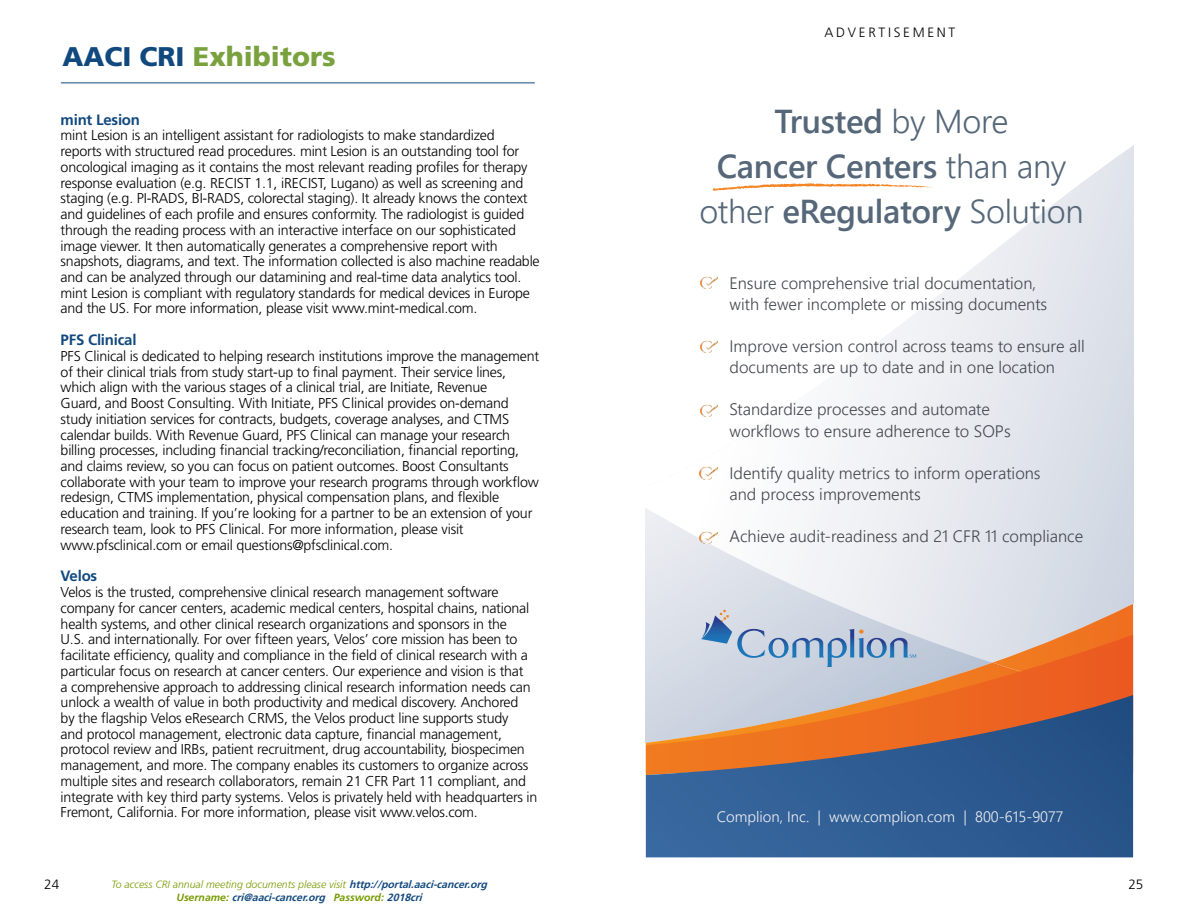
<style>
.page{position:relative;width:1188px;height:918px;background:#fff}
.page>*{position:absolute;margin:0;border:0;box-sizing:border-box;transform-origin:0 0}
.t1{font:600 33.15px/45.2px "Segoe UI";letter-spacing:-.01em;color:#556778;text-align:center}
.t2{font:900 27px "Frutiger";color:#79a23f}
.t3{font:300 16.5px/21px "Segoe UI";color:#44464e}
.t4{font:300 15px "Segoe UI";color:#f2f2f3}
.t5{font:700 15px "Frutiger LT Std";letter-spacing:-.015em;color:#11497e}
.t6{font:300 14.25px/15.8px "Frutiger";letter-spacing:-.015em;color:#000}
.t7{font:300 13.5px "Frutiger";letter-spacing:.2em;color:#000}
.t8{font:300 13.5px "Frutiger LT Std";color:#000}
.t9{font:italic 700 10.5px/12.6px "Frutiger LT Std";color:#11497e;text-align:center}
.s1{color:#11497e}
.s2{font-weight:300}
.s3{font-weight:300;color:#799a00}
.s4{font-family:"Frutiger";color:#799a00}
</style>
<div class="page">
<hr style="left:61px;top:82px;width:474px;height:1px;background:#11497e">
<svg style="left:646px;top:146px;width:487px;height:489px"></svg>
<svg style="left:993px;top:604px;width:140px;height:31px;background:#dcc2b6"></svg>
<svg style="left:646px;top:635px;width:487px;height:60px;background:#d9a893"></svg>
<svg style="left:646px;top:695px;width:487px;height:162px;background:#66697e"></svg>
<svg style="left:701px;top:610px;width:215px;height:57px;background:#b6c5d9"></svg>
<svg style="left:713px;top:183px;width:220px;height:8px"></svg>
<img style="left:700px;top:276px;width:17px;height:13px">
<img style="left:700px;top:340px;width:17px;height:13px">
<img style="left:700px;top:404px;width:17px;height:13px">
<img style="left:700px;top:467px;width:17px;height:12px">
<img style="left:700px;top:531px;width:17px;height:13px">
<h2 class="t2" style="left:62px;top:40px;width:275px"><span class="s1">AACI CRI</span> Exhibitors</h2>
<p class="t5" style="left:61px;top:111px;width:81px">mint Lesion</p>
<p class="t6" style="left:61px;top:127px;width:481px">mint Lesion is an intelligent assistant for radiologists to make standardized<br>reports with structured read procedures. mint Lesion is an outstanding tool for oncological imaging as it contains the most relevant reading profiles for therapy response evaluation (e.g. RECIST 1.1, iRECIST, Lugano) as well as screening and staging (e.g. PI-RADS, BI-RADS, colorectal staging). It already knows the context and guidelines of each profile and ensures conformity. The radiologist is guided through the reading process with an interactive interface on our sophisticated image viewer. It then automatically generates a comprehensive report with snapshots, diagrams, and text. The information collected is also machine readable and can be analyzed through our datamining and real-time data analytics tool. mint Lesion is compliant with regulatory standards for medical devices in Europe and the US. For more information, please visit www.mint-medical.com.</p>
<p class="t5" style="left:61px;top:331px;width:77px">PFS Clinical</p>
<p class="t6" style="left:61px;top:348px;width:480px">PFS Clinical is dedicated to helping research institutions improve the management of their clinical trials from study start-up to final payment. Their service lines, which align with the various stages of a clinical trial, are Initiate, Revenue<br>Guard, and Boost Consulting. With Initiate, PFS Clinical provides on-demand study initiation services for contracts, budgets, coverage analyses, and CTMS calendar builds. With Revenue Guard, PFS Clinical can manage your research billing processes, including financial tracking/reconciliation, financial reporting, and claims review, so you can focus on patient outcomes. Boost Consultants collaborate with your team to improve your research programs through workflow redesign, CTMS implementation, physical compensation plans, and flexible education and training. If you’re looking for a partner to be an extension of your research team, look to PFS Clinical. For more information, please visit www.pfsclinical.com or email questions@pfsclinical.com.</p>
<p class="t5" style="left:61px;top:567px;width:38px">Velos</p>
<p class="t6" style="left:61px;top:584px;width:478px">Velos is the trusted, comprehensive clinical research management software company for cancer centers, academic medical centers, hospital chains, national health systems, and other clinical research organizations and sponsors in the<br>U.S. and internationally. For over fifteen years, Velos’ core mission has been to facilitate efficiency, quality and compliance in the field of clinical research with a particular focus on research at cancer centers. Our experience and vision is that<br>a comprehensive approach to addressing clinical research information needs can unlock a wealth of value in both productivity and medical discovery. Anchored<br>by the flagship Velos eResearch CRMS, the Velos product line supports study<br>and protocol management, electronic data capture, financial management, protocol review and IRBs, patient recruitment, drug accountability, biospecimen management, and more. The company enables its customers to organize across multiple sites and research collaborators, remain 21 CFR Part 11 compliant, and integrate with key third party systems. Velos is privately held with headquarters in Fremont, California. For more information, please visit www.velos.com.</p>
<p class="t7" style="left:825px;top:25px;width:132px">ADVERTISEMENT</p>
<h1 class="t1" style="left:699px;top:96px;width:386px">Trusted <span class="s2">by More<br></span>Cancer Centers <span class="s2">than any other</span> eRegulatory <span class="s2">Solution</span></h1>
<p class="t3" style="left:730px;top:271px;width:319px">Ensure comprehensive trial documentation, with fewer incomplete or missing documents</p>
<p class="t3" style="left:730px;top:334px;width:357px">Improve version control across teams to ensure all documents are up to date and in one location</p>
<p class="t3" style="left:730px;top:398px;width:283px">Standardize processes and automate workflows to ensure adherence to SOPs</p>
<p class="t3" style="left:730px;top:461px;width:313px">Identify quality metrics to inform operations and process improvements</p>
<p class="t3" style="left:730px;top:524px;width:355px">Achieve audit-readiness and 21 CFR 11 compliance</p>
<p class="t4" style="left:717px;top:802px;width:348px">Complion, Inc. | www.complion.com | 800-615-9077</p>
<p class="t8" style="left:44px;top:877px;width:17px">24</p>
<p class="t8" style="left:1128px;top:877px;width:17px">25</p>
<p class="t9" style="left:111px;top:879px;width:380px"><span class="s3">To access CRI annual meeting documents please visit</span> http://portal.aaci-cancer.org<br><span class="s4">Us e rn a m e :</span> cri@aaci-cancer.org <span class="s4">Pa ss wo rd:</span> 2018cri</p>
</div>
